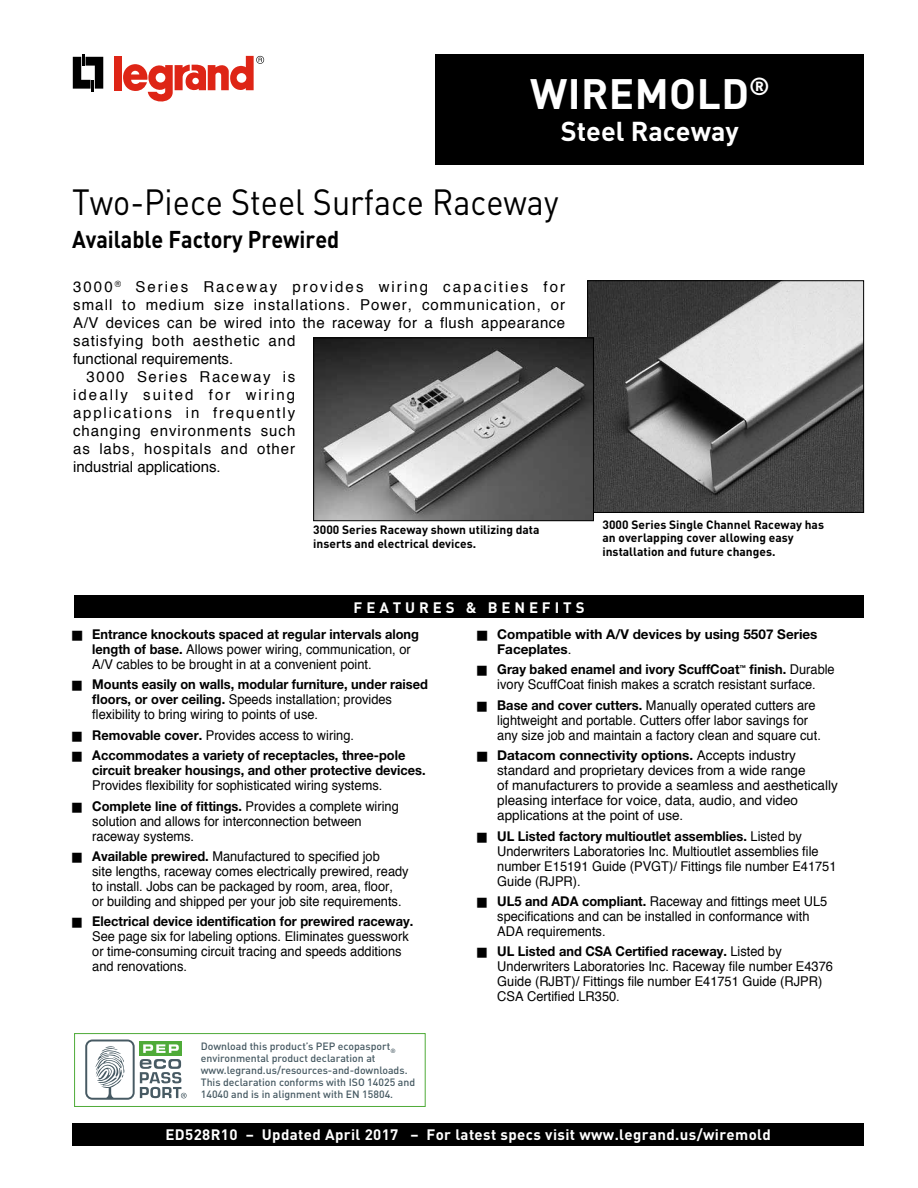
<style>
.page{position:relative;width:918px;height:1188px;background:#fff}
.page>*{position:absolute;margin:0;border:0;box-sizing:border-box;transform-origin:0 0}
.t1{font:700 42px "DIN Pro";letter-spacing:.01em;color:#fff}
.t2{font:36px "DIN Pro";color:#000;scale:.9 1}
.t3{font:700 27px "DIN Pro";color:#fff}
.t4{font:700 24px "DIN Pro";color:#000;scale:.9 1}
.t5{font:15px "Helvetica";letter-spacing:.065em;color:#000}
.t6{font:700 15px "DIN Pro";letter-spacing:.025em;color:#fff}
.t7{font:15px "Helvetica";letter-spacing:.035em;color:#000}
.t8{font:15px "Helvetica";color:#000}
.t9{font:15px "Helvetica";letter-spacing:.135em;color:#000}
.t10{font:15px "Helvetica";letter-spacing:.12em;color:#000}
.t11{font:15px "Helvetica";letter-spacing:.14em;color:#000}
.t12{font:15px "Helvetica";letter-spacing:.105em;color:#000}
.t13{font:700 15px "DIN Pro";letter-spacing:.26em;color:#fff}
.t14{font:13.5px/15px "Helvetica";color:#000;scale:.95 1}
.t15{font:700 13.5px/15px "Helvetica Neue";color:#000;scale:.95 1}
.t16{font:13.5px/15px "Helvetica";color:#000}
.t17{font:700 13.5px/15px "Helvetica Neue";color:#000}
.t18{font:700 12px/13.5px "DIN Pro";color:#000}
.t19{font:500 10.5px/12px "DIN Pro";color:#475a63}
.s1{font-family:"Helvetica Neue";font-weight:700}
.s2{font-family:"Helvetica";font-weight:400}
</style>
<div class="page">
<div style="left:436px;top:54px;width:428px;height:110px;background:#000"></div>
<div style="left:74px;top:596px;width:790px;height:22px;background:#000"></div>
<div style="left:72px;top:1123px;width:792px;height:22px;background:#000"></div>
<img style="left:589px;top:282px;width:273px;height:229px">
<div style="left:587px;top:280px;width:277px;height:233px;border:1px solid #000"></div>
<img style="left:315px;top:340px;width:277px;height:179px">
<div style="left:313px;top:338px;width:281px;height:183px;border:1px solid #000"></div>
<svg style="left:73px;top:54px;width:30px;height:37px"></svg>
<div style="left:114px;top:56px;width:8px;height:34px;background:#de2516"></div>
<svg style="left:123px;top:56px;width:141px;height:46px"></svg>
<div style="left:74px;top:1033px;width:352px;height:74px;border:1px solid #4fab38"></div>
<svg style="left:85px;top:1040px;width:102px;height:60px"></svg>
<h1 class="t1" style="left:530px;top:65px;width:241px">WIREMOLD<sup>®</sup></h1>
<h3 class="t3" style="left:561px;top:113px;width:180px">Steel Raceway</h3>
<h2 class="t2" style="left:72px;top:177px;width:542px">Two-Piece Steel Surface Raceway</h2>
<h3 class="t4" style="left:72px;top:223px;width:298px">Available Factory Prewired</h3>
<p class="t9" style="left:73px;top:275px;width:494px">3000<sup>®</sup> Series Raceway provides wiring capacities for</p>
<p class="t5" style="left:73px;top:293px;width:493px">small to medium size installations. Power, communication, or</p>
<p class="t7" style="left:73px;top:311px;width:494px">A/V devices can be wired into the raceway for a flush appearance</p>
<p class="t5" style="left:73px;top:329px;width:224px">satisfying both aesthetic and</p>
<p class="t8" style="left:73px;top:347px;width:162px">functional requirements.</p>
<p class="t12" style="left:87px;top:365px;width:210px">3000 Series Raceway is</p>
<p class="t11" style="left:73px;top:383px;width:224px">ideally suited for wiring</p>
<p class="t10" style="left:73px;top:401px;width:224px">applications in frequently</p>
<p class="t5" style="left:73px;top:419px;width:224px">changing environments such</p>
<p class="t5" style="left:73px;top:437px;width:223px">as labs, hospitals and other</p>
<p class="t8" style="left:73px;top:455px;width:149px">industrial applications.</p>
<p class="t18" style="left:313px;top:523px;width:228px">3000 Series Raceway shown utilizing data inserts and electrical devices.</p>
<p class="t18" style="left:602px;top:517px;width:223px">3000 Series Single Channel Raceway has an overlapping cover allowing easy installation and future changes.</p>
<p class="t13" style="left:354px;top:597px;width:232px">FEATURES &amp; BENEFITS</p>
<p class="t15" style="left:72px;top:626px;width:367px">■ Entrance knockouts spaced at regular intervals along</p>
<p class="t14" style="left:92px;top:642px;width:337px"><span class="s1">length of base.</span> Allows power wiring, communication, or<br>A/V cables to be brought in at a convenient point.</p>
<p class="t15" style="left:72px;top:677px;width:376px">■ Mounts easily on walls, modular furniture, under raised</p>
<p class="t14" style="left:92px;top:693px;width:317px"><span class="s1">floors, or over ceiling.</span> Speeds installation; provides flexibility to bring wiring to points of use.</p>
<p class="t14" style="left:72px;top:728px;width:298px">■ <span class="s1">Removable cover.</span> Provides access to wiring.</p>
<p class="t15" style="left:92px;top:748px;width:352px;text-indent:-20px">■ Accommodates a variety of receptacles, three-pole circuit breaker housings, and other protective devices.</p>
<p class="t14" style="left:92px;top:778px;width:307px">Provides flexibility for sophisticated wiring systems.</p>
<p class="t15" style="left:72px;top:798px;width:346px">■ Complete line of fittings. <span class="s2">Provides a complete wiring</span></p>
<p class="t14" style="left:92px;top:814px;width:285px">solution and allows for interconnection between raceway systems.</p>
<p class="t14" style="left:92px;top:849px;width:335px;text-indent:-20px">■ <span class="s1">Available prewired.</span> Manufactured to specified job<br>site lengths, raceway comes electrically prewired, ready to install. Jobs can be packaged by room, area, floor,<br>or building and shipped per your job site requirements.</p>
<p class="t15" style="left:72px;top:914px;width:361px">■ Electrical device identification for prewired raceway.</p>
<p class="t14" style="left:92px;top:930px;width:335px">See page six for labeling options. Eliminates guesswork or time-consuming circuit tracing and speeds additions and renovations.</p>
<p class="t19" style="left:201px;top:1039px;width:216px">Download this product’s PEP ecopasport<sub>® </sub>environmental product declaration at www.legrand.us/resources-and-downloads.<br>This declaration conforms with ISO 14025 and 14040 and is in alignment with EN 15804.</p>
<p class="t17" style="left:497px;top:626px;width:322px;text-indent:-20px">■ Compatible with A/V devices by using 5507 Series<br>Faceplates<span class="s2">.</span></p>
<p class="t15" style="left:477px;top:662px;width:378px">■ Gray baked enamel and ivory ScuffCoat<sup>™</sup> finish. <span class="s2">Durable</span></p>
<p class="t14" style="left:497px;top:678px;width:337px">ivory ScuffCoat finish makes a scratch resistant surface.</p>
<p class="t14" style="left:497px;top:698px;width:342px;text-indent:-20px">■ <span class="s1">Base and cover cutters.</span> Manually operated cutters are lightweight and portable. Cutters offer labor savings for any size job and maintain a factory clean and square cut.</p>
<p class="t17" style="left:477px;top:748px;width:320px">■ Datacom connectivity options. <span class="s2">Accepts industry</span></p>
<p class="t16" style="left:497px;top:763px;width:342px">standard and proprietary devices from a wide range<br>of manufacturers to provide a seamless and aesthetically pleasing interface for voice, data, audio, and video applications at the point of use.</p>
<p class="t15" style="left:477px;top:828px;width:343px">■ UL Listed factory multioutlet assemblies. <span class="s2">Listed by</span></p>
<p class="t14" style="left:497px;top:844px;width:359px">Underwriters Laboratories Inc. Multioutlet assemblies file number E15191 Guide (PVGT)/ Fittings file number E41751<br>Guide (RJPR).</p>
<p class="t14" style="left:497px;top:894px;width:349px;text-indent:-20px">■ <span class="s1">UL5 and ADA compliant.</span> Raceway and fittings meet UL5 specifications and can be installed in conformance with<br>ADA requirements.</p>
<p class="t15" style="left:477px;top:944px;width:322px">■ UL Listed and CSA Certified raceway. <span class="s2">Listed by</span></p>
<p class="t14" style="left:497px;top:960px;width:355px">Underwriters Laboratories Inc. Raceway file number E4376<br>Guide (RJBT)/ Fittings file number E41751 Guide (RJPR)<br>CSA Certified LR350.</p>
<p class="t6" style="left:165px;top:1124px;width:607px">ED528R10 – Updated April 2017 – For latest specs visit www.legrand.us/wiremold</p>
</div>
